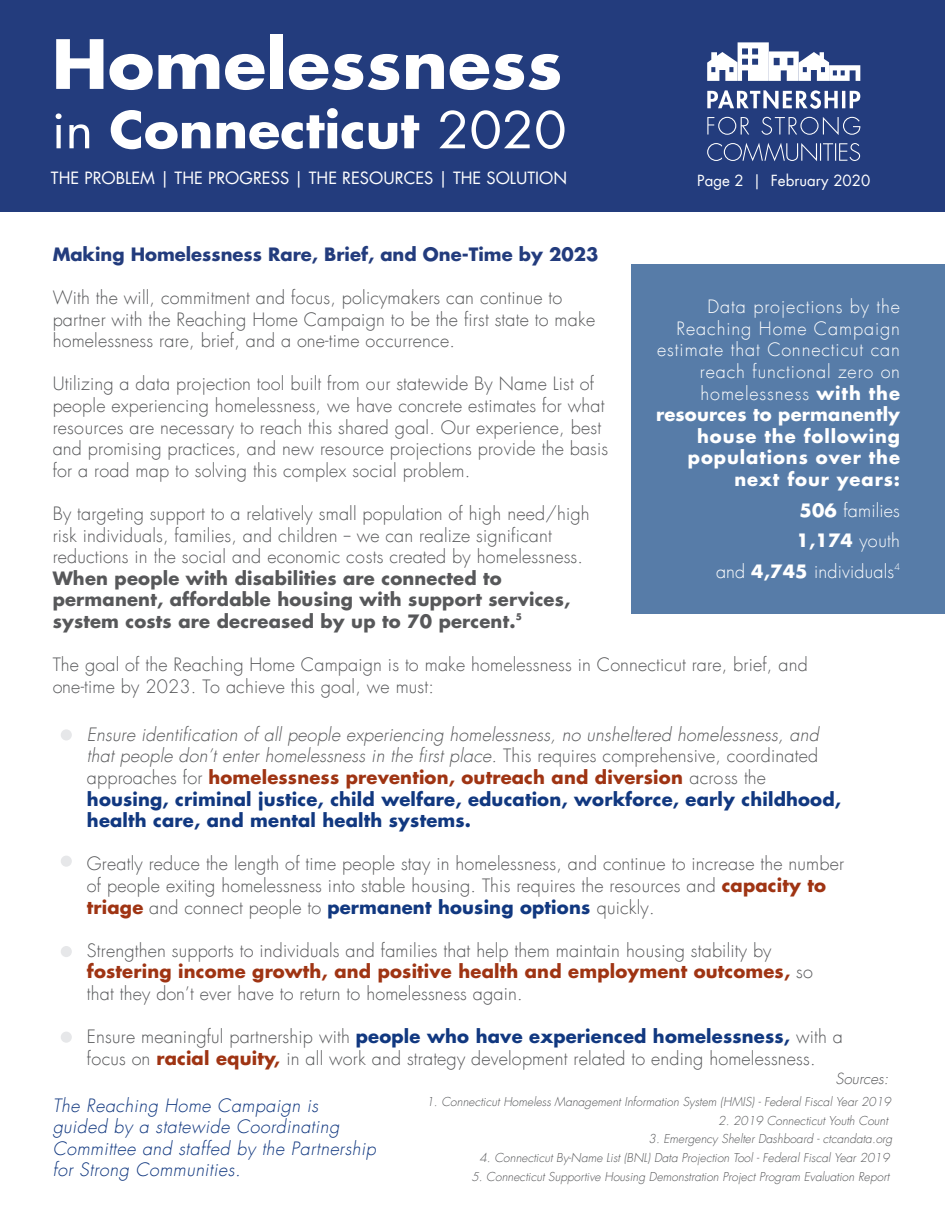
<style>
.page{position:relative;width:945px;height:1215px;background:#fff}
.page>*{position:absolute;margin:0;border:0;box-sizing:border-box;transform-origin:0 0}
.t1{font:700 66px "Futura LT";color:#fff;scale:1.06 1}
.t2{font:700 49.5px "Futura LT";color:#fff;scale:1.06 1}
.t3{font:300 18px/21.6px "Futura LT";letter-spacing:.01em;color:#57585a}
.t4{font:italic 300 18px/21.6px "Futura LT";letter-spacing:.01em;color:#57585a}
.t5{font:300 18px/21.6px "Futura LT";letter-spacing:.05em;color:#fff;text-align:right}
.t6{font:700 18px/21.6px "Futura LT";letter-spacing:.01em;color:#57585a}
.t7{font:italic 300 18px/21.6px "Futura LT";letter-spacing:.025em;color:#113880}
.t8{font:700 18px "Futura LT";color:#233c7d}
.t9{font:300 18px/30.6px "Futura LT";letter-spacing:.01em;color:#fff;text-align:right}
.t10{font:16.5px "Futura LT";color:#fff}
.t11{font:15px "Futura LT";color:#fff}
.t12{font:italic 300 15px "Futura LT";color:#57585a}
.t13{font:italic 300 12px "Futura LT";color:#57585a}
.s1{font-weight:400}
.s2{font-weight:700}
.s3{font-style:normal}
.s4{font-weight:700;font-style:normal;color:#9f3413}
.s5{font-weight:700;font-style:normal;color:#113880}
.s6{font-weight:700;color:#9f3413}
.s7{font-weight:700;color:#113880}
</style>
<div class="page">
<div style="left:0;top:0;width:945px;height:211px;background:#233c7d"></div>
<div style="left:631px;top:264px;width:314px;height:350px;background:#577ca8"></div>
<div style="left:61px;top:729px;width:11px;height:11px;background:#e6e7e9;border-radius:50%"></div>
<div style="left:61px;top:856px;width:11px;height:11px;background:#e6e7e9;border-radius:50%"></div>
<div style="left:61px;top:946px;width:11px;height:11px;background:#e6e7e9;border-radius:50%"></div>
<div style="left:61px;top:1032px;width:11px;height:11px;background:#e6e7e9;border-radius:50%"></div>
<svg style="left:707px;top:143px;width:153px;height:18px"></svg>
<svg style="left:707px;top:117px;width:153px;height:18px"></svg>
<svg style="left:707px;top:90px;width:153px;height:19px"></svg>
<svg style="left:707px;top:42px;width:153px;height:39px"></svg>
<h1 class="t1" style="left:52px;top:20px;width:484px">Homelessness</h1>
<h2 class="t2" style="left:52px;top:97px;width:487px"><span class="s1">in</span> Connecticut <span class="s1">2020</span></h2>
<p class="t10" style="left:51px;top:168px;width:518px">THE PROBLEM | THE PROGRESS | THE RESOURCES | THE SOLUTION</p>
<p class="t11" style="left:697px;top:171px;width:175px">Page 2 | February 2020</p>
<p class="t8" style="left:53px;top:242px;width:547px">Making Homelessness Rare, Brief, and One-Time by 2023</p>
<p class="t3" style="left:53px;top:287px;width:544px">With the will, commitment and focus, policymakers can continue to partner with the Reaching Home Campaign to be the first state to make homelessness rare, brief, and a one-time occurrence.</p>
<p class="t3" style="left:53px;top:373px;width:557px">Utilizing a data projection tool built from our statewide By Name List of people experiencing homelessness, we have concrete estimates for what resources are necessary to reach this shared goal. Our experience, best and promising practices, and new resource projections provide the basis for a road map to solving this complex social problem.</p>
<p class="t3" style="left:53px;top:503px;width:538px">By targeting support to a relatively small population of high need/high risk individuals, families, and children -- we can realize significant reductions in the social and economic costs created by homelessness.</p>
<p class="t6" style="left:53px;top:567px;width:519px">When people with disabilities are connected to permanent, affordable housing with support services, system costs are decreased by up to 70 percent.<sup>5</sup></p>
<p class="t3" style="left:53px;top:654px;width:757px">The goal of the Reaching Home Campaign is to make homelessness in Connecticut rare, brief, and one-time by 2023. To achieve this goal, we must:</p>
<p class="t5" style="left:656px;top:296px;width:246px">Data projections by the<br>Reaching Home Campaign estimate that Connecticut can reach functional zero on homelessness <span class="s2">with the resources to permanently house the following populations over the next four years:</span></p>
<p class="t9" style="left:716px;top:495px;width:186px"><span class="s2">506</span> families<br><span class="s2">1,174</span> youth<br>and <span class="s2">4,745</span> individuals<sup>4</sup></p>
<p class="t4" style="left:87px;top:724px;width:756px">Ensure identification of all people experiencing homelessness, no unsheltered homelessness, and that people don’t enter homelessness in the first place. <span class="s3">This requires comprehensive, coordinated approaches for</span> <span class="s4">homelessness prevention, outreach and diversion</span> <span class="s3">across the </span><span class="s5">housing, criminal justice, child welfare, education, workforce, early childhood, health care, and mental health systems.</span></p>
<p class="t3" style="left:87px;top:854px;width:759px">Greatly reduce the length of time people stay in homelessness, and continue to increase the number of people exiting homelessness into stable housing. This requires the resources and <span class="s6">capacity to triage</span> and connect people to <span class="s7">permanent housing options</span> quickly.</p>
<p class="t3" style="left:87px;top:940px;width:727px">Strengthen supports to individuals and families that help them maintain housing stability by <span class="s6">fostering income growth, and positive health and employment outcomes,</span> so that they don’t ever have to return to homelessness again.</p>
<p class="t3" style="left:87px;top:1026px;width:758px">Ensure meaningful partnership with <span class="s7">people who have experienced homelessness,</span> with a focus on <span class="s6">racial equity,</span> in all work and strategy development related to ending homelessness.</p>
<p class="t7" style="left:53px;top:1095px;width:325px">The Reaching Home Campaign is guided by a statewide Coordinating<br>Committee and staffed by the Partnership for Strong Communities.</p>
<p class="t12" style="left:836px;top:1070px;width:54px">Sources:</p>
<p class="t13" style="left:427px;top:1095px;width:466px">1. Connecticut Homeless Management Information System (HMIS) - Federal Fiscal Year 2019</p>
<p class="t13" style="left:718px;top:1114px;width:171px">2. 2019 Connecticut Youth Count</p>
<p class="t13" style="left:649px;top:1132px;width:245px">3. Emergency Shelter Dashboard - ctcandata.org</p>
<p class="t13" style="left:479px;top:1151px;width:411px">4. Connecticut By-Name List (BNL) Data Projection Tool - Federal Fiscal Year 2019</p>
<p class="t13" style="left:471px;top:1169px;width:420px">5. Connecticut Supportive Housing Demonstration Project Program Evaluation Report</p>
</div>
